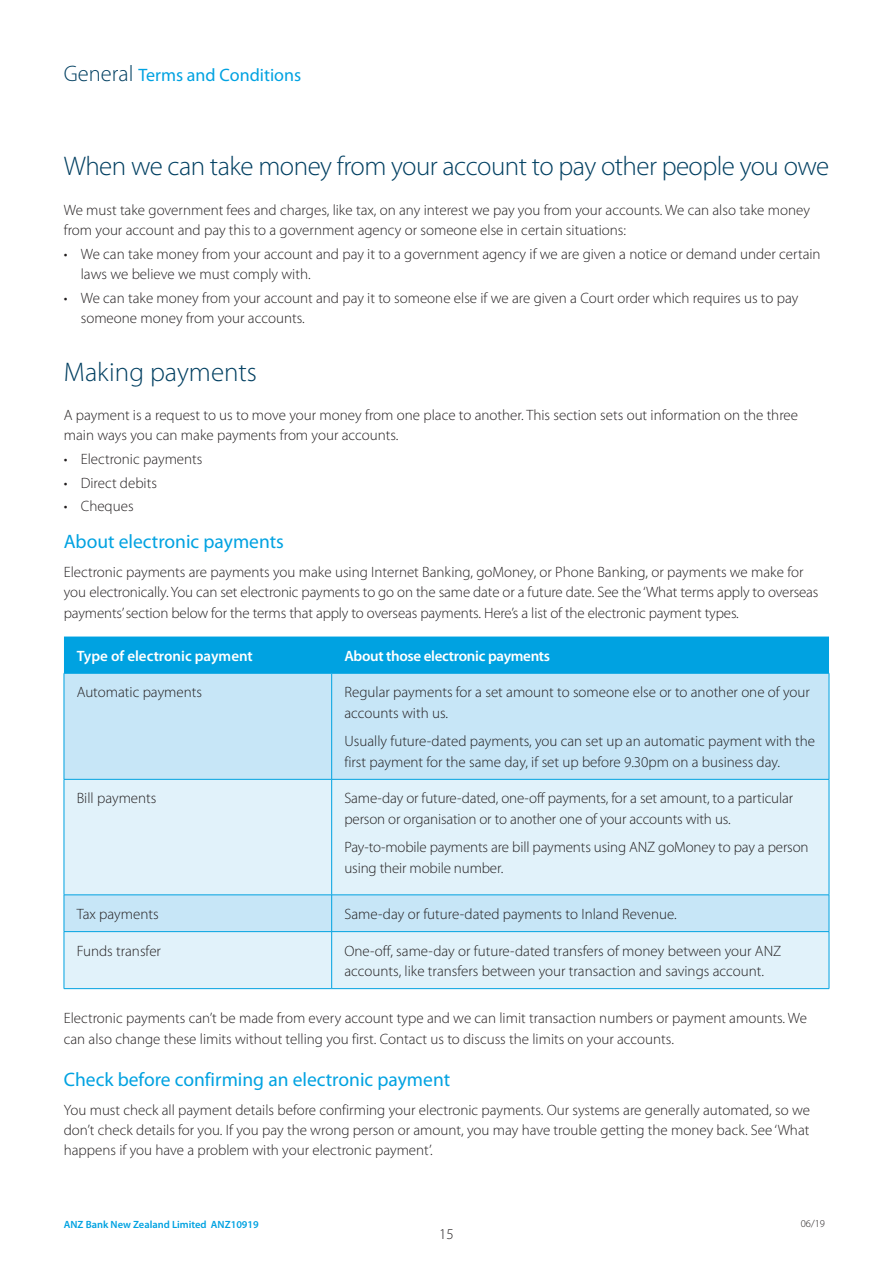
<style>
.page{position:relative;width:893px;height:1263px;background:#fff}
.page>*{position:absolute;margin:0;border:0;box-sizing:border-box;transform-origin:0 0}
.Heading_1{font:300 27px "Myriad Pro";letter-spacing:-.02em;color:#003f61}
.Heading_1-2{font:300 27px "Myriad Pro";color:#003f61}
.Heading_2{font:19.5px "Myriad Pro";color:#00a2e1}
.t1{font:18px "Myriad Pro";color:#00a2e1}
.Body_Copy{font:300 15px/20.2px "Myriad Pro";color:#231f20}
.Body_Copy_with_colon{font:300 15px/20.2px "Myriad Pro";color:#231f20}
.Body_Copy-2{font:600 15px "Myriad Pro";letter-spacing:-.02em;color:#fff}
.Body_Copy-3{font:600 15px "Myriad Pro";color:#fff}
.t2{font:600 10.5px "Myriad Pro";color:#00a2e1}
.t3{font:300 10.5px "Myriad Pro";color:#231f20}
.s1{font-weight:300;font-size:22.5px;color:#003f61}
</style>
<div class="page">
<div style="left:64px;top:636px;width:765px;height:37px;background:#00a2e1"></div>
<div style="left:65px;top:674px;width:764px;height:105px;background:#c7e6f7"></div>
<svg style="left:65px;top:780px;width:764px;height:208px;background:#dbeff9"></svg>
<hr style="left:64px;top:673px;width:1px;height:106px;background:#00a2e1">
<hr style="left:64px;top:779px;width:268px;height:1px;background:#00a2e1">
<hr style="left:331px;top:673px;width:1px;height:106px;background:#00a2e1">
<hr style="left:332px;top:779px;width:497px;height:1px;background:#00a2e1">
<hr style="left:829px;top:673px;width:1px;height:106px;background:#00a2e1">
<hr style="left:64px;top:779px;width:1px;height:116px;background:#00a2e1">
<hr style="left:331px;top:779px;width:1px;height:116px;background:#00a2e1">
<hr style="left:829px;top:779px;width:1px;height:116px;background:#00a2e1">
<hr style="left:64px;top:894px;width:268px;height:1px;background:#00a2e1">
<hr style="left:64px;top:895px;width:1px;height:36px;background:#00a2e1">
<hr style="left:332px;top:894px;width:497px;height:1px;background:#00a2e1">
<hr style="left:331px;top:895px;width:1px;height:36px;background:#00a2e1">
<hr style="left:829px;top:895px;width:1px;height:36px;background:#00a2e1">
<hr style="left:64px;top:931px;width:268px;height:1px;background:#00a2e1">
<hr style="left:64px;top:932px;width:1px;height:56px;background:#00a2e1">
<hr style="left:332px;top:931px;width:497px;height:1px;background:#00a2e1">
<hr style="left:331px;top:932px;width:1px;height:56px;background:#00a2e1">
<hr style="left:829px;top:932px;width:1px;height:56px;background:#00a2e1">
<hr style="left:64px;top:988px;width:268px;height:1px;background:#00a2e1">
<hr style="left:332px;top:988px;width:497px;height:1px;background:#00a2e1">
<hr style="left:64px;top:673px;width:268px;height:1px;background:#00a2e1">
<hr style="left:332px;top:673px;width:497px;height:1px;background:#00a2e1">
<p class="t1" style="left:64px;top:64px;width:239px"><span class="s1">General</span> Terms and Conditions</p>
<p class="Heading_1" style="left:64px;top:150px;width:767px">When we can take money from your account to pay other people you owe</p>
<p class="Body_Copy_with_colon" style="left:64px;top:200px;width:748px">We must take government fees and charges, like tax, on any interest we pay you from your accounts. We can also take money from your account and pay this to a government agency or someone else in certain situations:</p>
<p class="Body_Copy" style="left:81px;top:243px;width:741px;text-indent:-17px">• We can take money from your account and pay it to a government agency if we are given a notice or demand under certain laws we believe we must comply with.</p>
<p class="Body_Copy" style="left:81px;top:287px;width:719px;text-indent:-17px">• We can take money from your account and pay it to someone else if we are given a Court order which requires us to pay someone money from your accounts.</p>
<p class="Heading_1-2" style="left:64px;top:355px;width:195px">Making payments</p>
<p class="Body_Copy_with_colon" style="left:64px;top:405px;width:736px">A payment is a request to us to move your money from one place to another. This section sets out information on the three main ways you can make payments from your accounts.</p>
<p class="Body_Copy" style="left:64px;top:449px;width:140px">• Electronic payments</p>
<p class="Body_Copy" style="left:64px;top:472px;width:95px">• Direct debits</p>
<p class="Body_Copy" style="left:64px;top:496px;width:71px">• Cheques</p>
<p class="Heading_2" style="left:64px;top:530px;width:222px">About electronic payments</p>
<p class="Body_Copy" style="left:64px;top:562px;width:756px">Electronic payments are payments you make using Internet Banking, goMoney, or Phone Banking, or payments we make for you electronically. You can set electronic payments to go on the same date or a future date. See the ‘What terms apply to overseas payments’ section below for the terms that apply to overseas payments. Here’s a list of the electronic payment types.</p>
<p class="Body_Copy-3" style="left:77px;top:646px;width:178px">Type of electronic payment</p>
<p class="Body_Copy-2" style="left:344px;top:646px;width:207px">About those electronic payments</p>
<p class="Body_Copy" style="left:77px;top:682px;width:127px">Automatic payments</p>
<p class="Body_Copy" style="left:344px;top:682px;width:467px">Regular payments for a set amount to someone else or to another one of your accounts with us.</p>
<p class="Body_Copy" style="left:344px;top:731px;width:472px">Usually future-dated payments, you can set up an automatic payment with the first payment for the same day, if set up before 9.30pm on a business day.</p>
<p class="Body_Copy" style="left:77px;top:788px;width:81px">Bill payments</p>
<p class="Body_Copy" style="left:344px;top:788px;width:450px">Same-day or future-dated, one-off payments, for a set amount, to a particular person or organisation or to another one of your accounts with us.</p>
<p class="Body_Copy" style="left:344px;top:837px;width:466px">Pay-to-mobile payments are bill payments using ANZ goMoney to pay a person using their mobile number.</p>
<p class="Body_Copy" style="left:77px;top:903px;width:84px">Tax payments</p>
<p class="Body_Copy" style="left:344px;top:903px;width:334px">Same-day or future-dated payments to Inland Revenue.</p>
<p class="Body_Copy" style="left:77px;top:940px;width:86px">Funds transfer</p>
<p class="Body_Copy" style="left:344px;top:940px;width:438px">One-off, same-day or future-dated transfers of money between your ANZ accounts, like transfers between your transaction and savings account.</p>
<p class="Body_Copy" style="left:64px;top:1008px;width:745px">Electronic payments can’t be made from every account type and we can limit transaction numbers or payment amounts. We can also change these limits without telling you first. Contact us to discuss the limits on your accounts.</p>
<p class="Heading_2" style="left:64px;top:1067px;width:388px">Check before confirming an electronic payment</p>
<p class="Body_Copy" style="left:64px;top:1099px;width:748px;text-align:justify">You must check all payment details before confirming your electronic payments. Our systems are generally automated, so we don’t check details for you. If you pay the wrong person or amount, you may have trouble getting the money back. See ‘What happens if you have a problem with your electronic payment’.</p>
<p class="t2" style="left:64px;top:1218px;width:197px">ANZ Bank New Zealand Limited ANZ10919</p>
<p class="t3" style="left:801px;top:1217px;width:26px">06/19</p>
<p class="Body_Copy" style="left:439px;top:1223px;width:16px">15</p>
</div>
